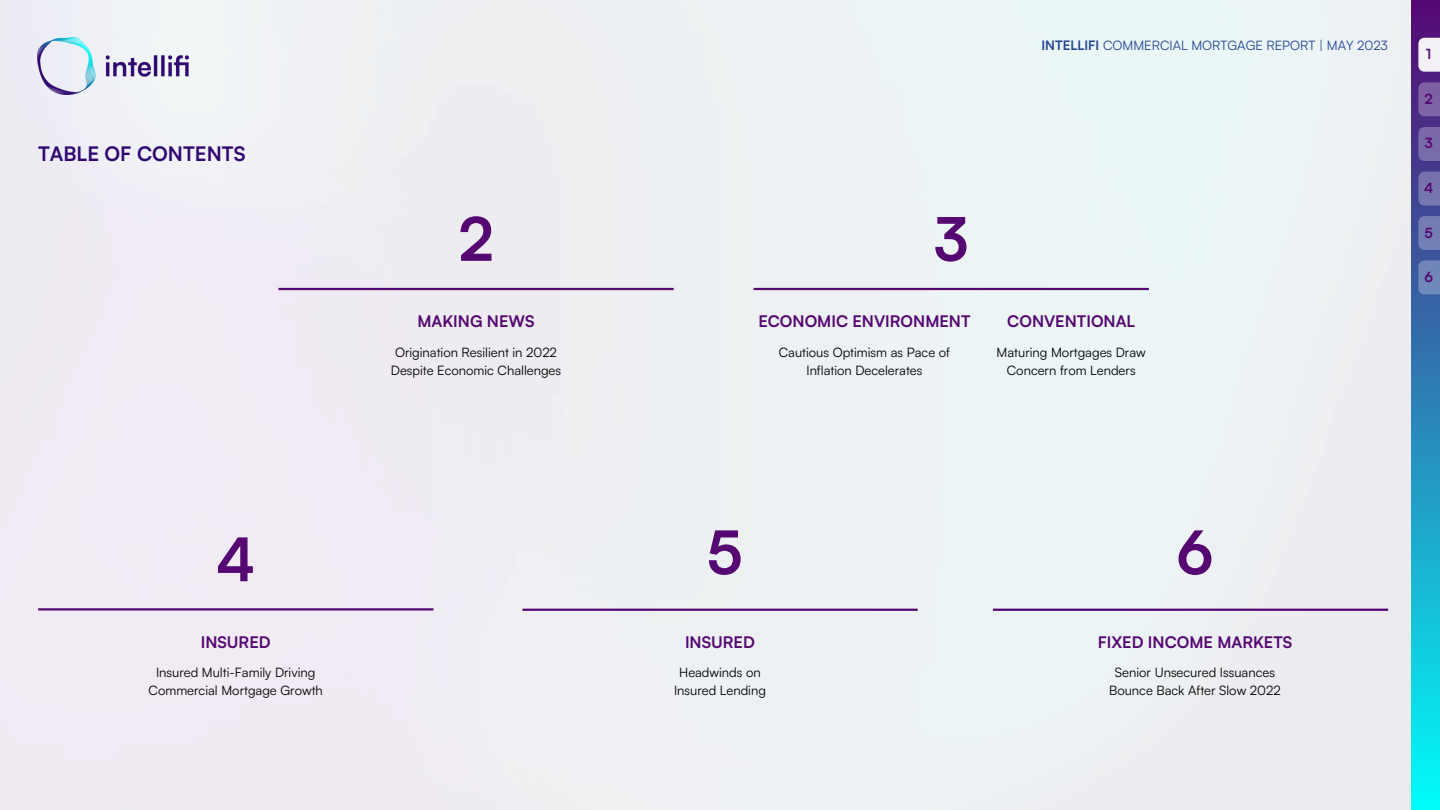
<style>
.page{position:relative;width:1440px;height:810px;background:#edf0f4}
.page>*{position:absolute;margin:0;border:0;box-sizing:border-box;transform-origin:0 0}
.t1{font:700 60px "Satoshi";color:#560872}
.t2{font:700 20px "Satoshi";color:#310872}
.t3{font:700 16px "Satoshi";color:#560872}
.t4{font:700 14px "Satoshi";color:#560872}
.t5{font:13px/18px "Satoshi";color:#000;text-align:center}
.t6{font:13px "Satoshi";color:#254694}
.s1{font-weight:700}
</style>
<div class="page">
<img style="left:37px;top:38px;width:151px;height:57px">
<div style="left:1411px;top:1px;width:29px;height:809px;background:linear-gradient(to bottom,#560872,#00fdf7)"></div>
<div style="left:1418px;top:38px;width:22px;height:34px;background:#f5f2f7"></div>
<div style="left:1418px;top:82px;width:22px;height:34px;background:#7d61a4"></div>
<div style="left:1418px;top:127px;width:22px;height:34px;background:#7a6baa"></div>
<div style="left:1418px;top:172px;width:22px;height:34px;background:#7675af"></div>
<div style="left:1418px;top:216px;width:22px;height:34px;background:#737eb3"></div>
<div style="left:1418px;top:261px;width:22px;height:33px;background:#7088b9"></div>
<hr style="left:278px;top:288px;width:396px;height:2px;background:#560872">
<hr style="left:754px;top:288px;width:395px;height:2px;background:#560872">
<hr style="left:38px;top:608px;width:395px;height:3px;background:#560872">
<hr style="left:522px;top:609px;width:396px;height:2px;background:#560872">
<hr style="left:993px;top:609px;width:395px;height:2px;background:#560872">
<p class="t2" style="left:38px;top:141px;width:209px">TABLE OF CONTENTS</p>
<p class="t1" style="left:216px;top:521px;width:40px">4</p>
<p class="t3" style="left:201px;top:631px;width:71px">INSURED</p>
<p class="t5" style="left:149px;top:663px;width:176px">Insured Multi-Family Driving<br>Commercial Mortgage Growth</p>
<p class="t1" style="left:458px;top:200px;width:37px">2</p>
<p class="t3" style="left:417px;top:311px;width:119px">MAKING NEWS</p>
<p class="t5" style="left:391px;top:343px;width:172px">Origination Resilient in 2022<br>Despite Economic Challenges</p>
<p class="t1" style="left:934px;top:200px;width:36px">3</p>
<p class="t6" style="left:1041px;top:37px;width:348px"><span class="s1">INTELLIFI</span> COMMERCIAL MORTGAGE REPORT | MAY 2023</p>
<p class="t3" style="left:758px;top:311px;width:214px">ECONOMIC ENVIRONMENT</p>
<p class="t3" style="left:1007px;top:311px;width:129px">CONVENTIONAL</p>
<p class="t5" style="left:997px;top:343px;width:151px">Maturing Mortgages Draw<br>Concern from Lenders</p>
<p class="t5" style="left:779px;top:343px;width:173px">Cautious Optimism as Pace of<br>Inflation Decelerates</p>
<p class="t4" style="left:1426px;top:45px;width:7px">1</p>
<p class="t4" style="left:1425px;top:90px;width:10px">2</p>
<p class="t4" style="left:1425px;top:134px;width:9px">3</p>
<p class="t4" style="left:1424px;top:179px;width:11px">4</p>
<p class="t4" style="left:1425px;top:223px;width:10px">5</p>
<p class="t4" style="left:1424px;top:268px;width:10px">6</p>
<p class="t1" style="left:707px;top:514px;width:37px">5</p>
<p class="t3" style="left:685px;top:631px;width:71px">INSURED</p>
<p class="t5" style="left:674px;top:663px;width:93px">Headwinds on<br>Insured Lending</p>
<p class="t1" style="left:1176px;top:514px;width:39px">6</p>
<p class="t3" style="left:1098px;top:631px;width:196px">FIXED INCOME MARKETS</p>
<p class="t5" style="left:1109px;top:663px;width:173px">Senior Unsecured Issuances<br>Bounce Back After Slow 2022</p>
</div>
